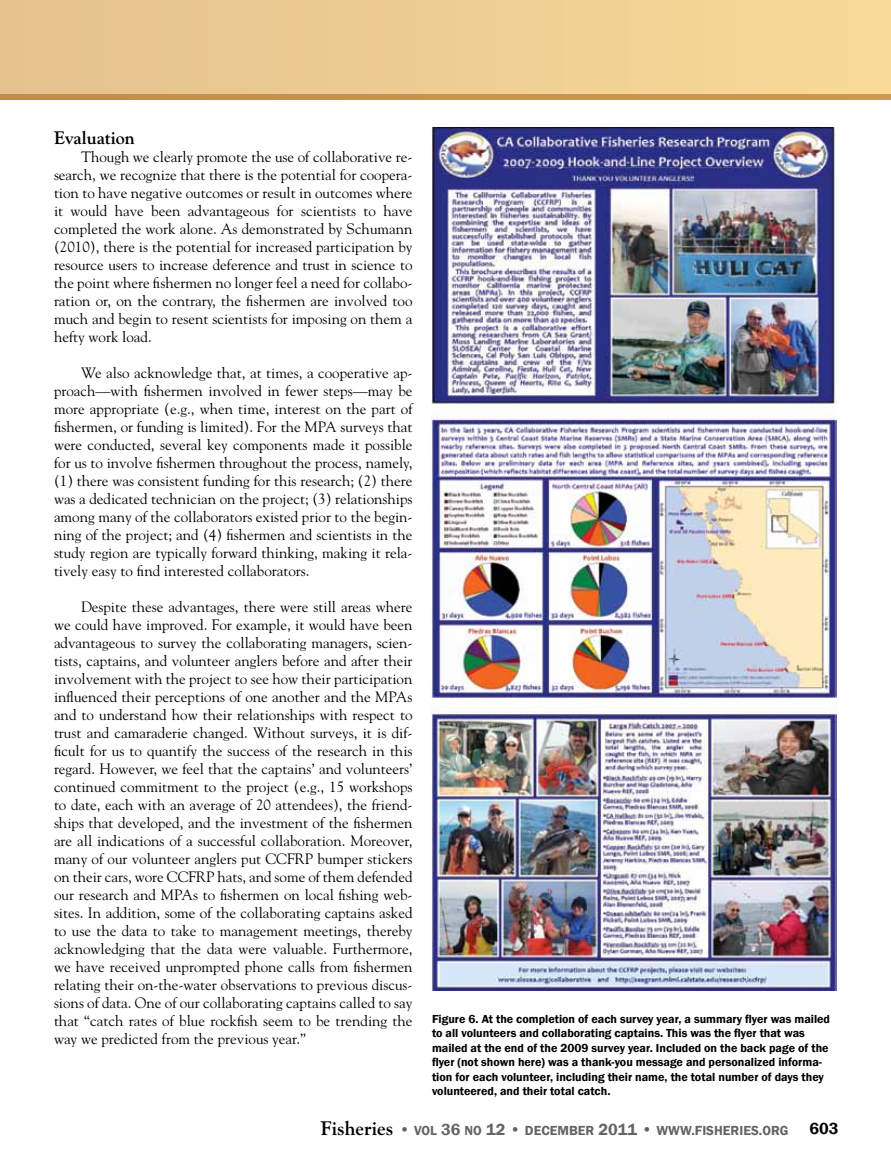
<style>
.page{position:relative;width:891px;height:1175px;background:#fff}
.page>*{position:absolute;margin:0;border:0;box-sizing:border-box;transform-origin:0 0}
.t1{font:700 18px "Goudy";color:#000}
.t2{font:600 16.5px "Franklin Gothic";color:#000}
.t3{font:15px/18px "Goudy";color:#000;text-align:justify}
.t4{font:600 13.5px "Franklin Gothic";color:#636466}
.t5{font:600 12px/14.4px "Franklin Gothic";color:#000}
.s1{font-family:"Goudy";font-weight:700;font-size:19.5px;color:#000}
.s2{font-size:16.5px}
</style>
<div class="page">
<div style="left:0;top:0;width:891px;height:99px;background:#eecd93"></div>
<div style="left:0;top:94px;width:891px;height:5px;background:#c8924f"></div>
<img style="left:432px;top:128px;width:405px;height:862px">
<p class="t1" style="left:54px;top:127px;width:82px">Evaluation</p>
<p class="t3" style="left:54px;top:148px;width:360px;text-indent:27px">Though we clearly promote the use of collaborative re&shy;search, we recognize that there is the potential for coopera&shy;tion to have negative outcomes or result in outcomes where it would have been advantageous for scientists to have completed the work alone. As demonstrated by Schumann (2010), there is the potential for increased participation by resource users to increase deference and trust in science to the point where fishermen no longer feel a need for collabo&shy;ration or, on the contrary, the fishermen are involved too much and begin to resent scientists for imposing on them a hefty work load.</p>
<p class="t3" style="left:54px;top:364px;width:360px;text-indent:27px">We also acknowledge that, at times, a cooperative ap&shy;proach—with fishermen involved in fewer steps—may be more appropriate (e.g., when time, interest on the part of fishermen, or funding is limited). For the MPA surveys that were conducted, several key components made it possible for us to involve fishermen throughout the process, namely, (1) there was consistent funding for this research; (2) there was a dedicated technician on the project; (3) relationships among many of the collaborators existed prior to the begin&shy;ning of the project; and (4) fishermen and scientists in the study region are typically forward thinking, making it rela&shy;tively easy to find interested collaborators.</p>
<p class="t3" style="left:54px;top:598px;width:360px;text-indent:27px">Despite these advantages, there were still areas where we could have improved. For example, it would have been advantageous to survey the collaborating managers, scien&shy;tists, captains, and volunteer anglers before and after their involvement with the project to see how their participation influenced their perceptions of one another and the MPAs and to understand how their relationships with respect to trust and camaraderie changed. Without surveys, it is dif&shy;ficult for us to quantify the success of the research in this regard. However, we feel that the captains’ and volunteers’ continued commitment to the project (e.g., 15 workshops to date, each with an average of 20 attendees), the friend&shy;ships that developed, and the investment of the fishermen are all indications of a successful collaboration. Moreover, many of our volunteer anglers put CCFRP bumper stickers on their cars, wore CCFRP hats, and some of them defended our research and MPAs to fishermen on local fishing web&shy;sites. In addition, some of the collaborating captains asked to use the data to take to management meetings, thereby acknowledging that the data were valuable. Furthermore, we have received unprompted phone calls from fishermen relating their on-the-water observations to previous discus&shy;sions of data. One of our collaborating captains called to say that “catch rates of blue rockfish seem to be trending the way we predicted from the previous year.”</p>
<p class="t5" style="left:432px;top:1012px;width:400px">Figure 6. At the completion of each survey year, a summary flyer was mailed to all volunteers and collaborating captains. This was the flyer that was mailed at the end of the 2009 survey year. Included on the back page of the flyer (not shown here) was a thank-you message and personalized informa&shy;tion for each volunteer, including their name, the total number of days they volunteered, and their total catch.</p>
<p class="t4" style="left:321px;top:1122px;width:469px"><span class="s1">Fisheries</span> <span class="s2">•</span> VOL <span class="s2">36</span> NO <span class="s2">12 •</span> DECEMBER <span class="s2">2011 •</span> WWW.FISHERIES.ORG</p>
<p class="t2" style="left:809px;top:1118px;width:31px">603</p>
</div>
